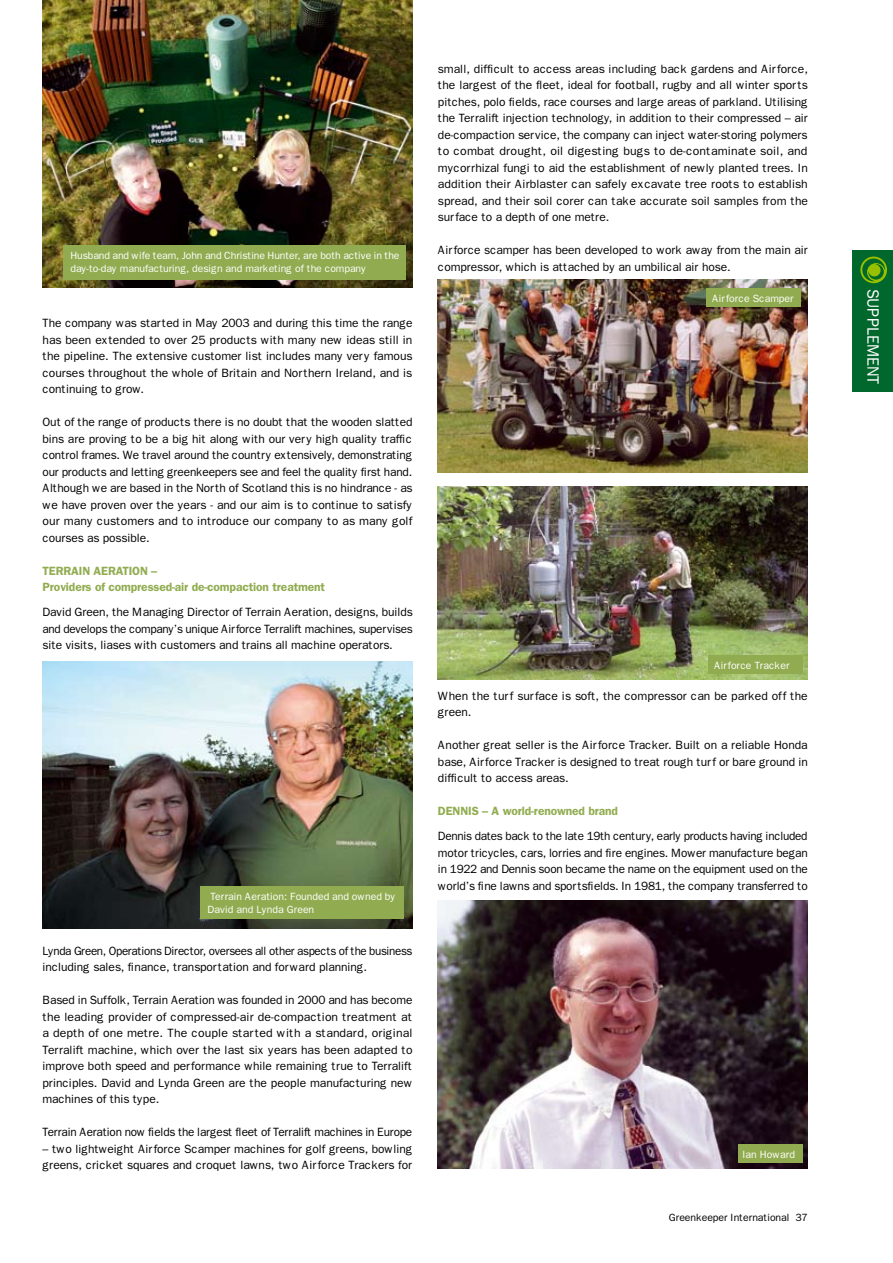
<style>
.page{position:relative;width:893px;height:1263px;background:#fff}
.page>*{position:absolute;margin:0;border:0;box-sizing:border-box;transform-origin:0 0}
.t1{font:16.5px "Franklin Gothic";letter-spacing:-.025em;color:#fff}
.t2{font:12px/16.5px "Franklin Gothic";letter-spacing:-.01em;color:#000;text-align:justify}
.t3{font:12px/16.5px "Franklin Gothic";letter-spacing:-.03em;color:#000}
.t4{font:600 12px/16.5px "Franklin Gothic";letter-spacing:-.01em;color:#91ac50}
.t5{font:10.5px/13.5px "Franklin Gothic";letter-spacing:-.01em;color:#fff}
.t6{font:10.5px "Franklin Gothic";letter-spacing:-.01em;color:#000}
</style>
<div class="page">
<img style="left:43px;top:0;width:369px;height:287px">
<div style="left:63px;top:245px;width:343px;height:34px;background:#91ac50"></div>
<img style="left:43px;top:661px;width:369px;height:267px">
<div style="left:201px;top:886px;width:203px;height:33px;background:#91ac50"></div>
<img style="left:438px;top:280px;width:370px;height:193px">
<div style="left:707px;top:288px;width:94px;height:19px;background:#91ac50"></div>
<img style="left:438px;top:900px;width:370px;height:269px">
<div style="left:738px;top:1144px;width:64px;height:19px;background:#91ac50"></div>
<img style="left:438px;top:487px;width:370px;height:193px">
<div style="left:708px;top:655px;width:95px;height:19px;background:#91ac50"></div>
<div style="left:852px;top:251px;width:41px;height:141px;background:#00672d"></div>
<svg style="left:860px;top:257px;width:27px;height:26px"></svg>
<svg style="left:862px;top:258px;width:23px;height:23px"></svg>
<p class="t5" style="left:71px;top:249px;width:331px">Husband and wife team, John and Christine Hunter, are both active in the day-to-day manufacturing, design and marketing of the company</p>
<p class="t2" style="left:43px;top:315px;width:371px">The company was started in May 2003 and during this time the range has been extended to over 25 products with many new ideas still in the pipeline. The extensive customer list includes many very famous courses throughout the whole of Britain and Northern Ireland, and is continuing to grow.</p>
<p class="t2" style="left:43px;top:414px;width:372px">Out of the range of products there is no doubt that the wooden slatted bins are proving to be a big hit along with our very high quality traffic control frames. We travel around the country extensively, demonstrating our products and letting greenkeepers see and feel the quality first hand.<br>Although we are based in the North of Scotland this is no hindrance - as we have proven over the years - and our aim is to continue to satisfy our many customers and to introduce our company to as many golf courses as possible.</p>
<p class="t4" style="left:43px;top:562px;width:14px">Terrain</p>
<p class="t4" style="left:94px;top:562px;width:16px">Aeration</p>
<p class="t4" style="left:43px;top:562px;width:284px;text-indent:109px">–<br>Providers of compressed-air de-compaction treatment</p>
<p class="t2" style="left:43px;top:604px;width:372px">David Green, the Managing Director of Terrain Aeration, designs, builds and develops the company’s unique Airforce Terralift machines, supervises site visits, liases with customers and trains all machine operators.</p>
<p class="t5" style="left:208px;top:889px;width:189px">Terrain Aeration: Founded and owned by<br>David and Lynda Green</p>
<p class="t3" style="left:43px;top:942px;width:371px">Lynda Green, Operations Director, oversees all other aspects of the business including sales, finance, transportation and forward planning.</p>
<p class="t2" style="left:43px;top:992px;width:372px">Based in Suffolk, Terrain Aeration was founded in 2000 and has become the leading provider of compressed-air de-compaction treatment at a depth of one metre. The couple started with a standard, original Terralift machine, which over the last six years has been adapted to improve both speed and performance while remaining true to Terralift principles. David and Lynda Green are the people manufacturing new machines of this type.</p>
<p class="t2" style="left:43px;top:1124px;width:371px">Terrain Aeration now fields the largest fleet of Terralift machines in Europe</p>
<p class="t2" style="left:43px;top:1140px;width:371px">– two lightweight Airforce Scamper machines for golf greens, bowling greens, cricket squares and croquet lawns, two Airforce Trackers for</p>
<p class="t2" style="left:438px;top:61px;width:372px">small, difficult to access areas including back gardens and Airforce, the largest of the fleet, ideal for football, rugby and all winter sports pitches, polo fields, race courses and large areas of parkland. Utilising the Terralift injection technology, in addition to their compressed – air de-compaction service, the company can inject water-storing polymers to combat drought, oil digesting bugs to de-contaminate soil, and mycorrhizal fungi to aid the establishment of newly planted trees. In addition their Airblaster can safely excavate tree roots to establish spread, and their soil corer can take accurate soil samples from the surface to a depth of one metre.</p>
<p class="t2" style="left:438px;top:242px;width:371px">Airforce scamper has been developed to work away from the main air compressor, which is attached by an umbilical air hose.</p>
<p class="t5" style="left:712px;top:292px;width:83px">Airforce Scamper</p>
<p class="t5" style="left:714px;top:659px;width:77px">Airforce Tracker</p>
<p class="t2" style="left:438px;top:688px;width:371px">When the turf surface is soft, the compressor can be parked off the green.</p>
<p class="t2" style="left:438px;top:737px;width:371px">Another great seller is the Airforce Tracker. Built on a reliable Honda base, Airforce Tracker is designed to treat rough turf or bare ground in difficult to access areas.</p>
<p class="t4" style="left:438px;top:803px;width:16px">Dennis</p>
<p class="t4" style="left:482px;top:803px;width:137px">– A world-renowned brand</p>
<p class="t2" style="left:438px;top:828px;width:371px">Dennis dates back to the late 19th century, early products having included motor tricycles, cars, lorries and fire engines. Mower manufacture began in 1922 and Dennis soon became the name on the equipment used on the world’s fine lawns and sportsfields. In 1981, the company transferred to</p>
<p class="t5" style="left:742px;top:1148px;width:54px">Ian Howard</p>
<p class="t6" style="left:669px;top:1212px;width:140px">Greenkeeper International 37</p>
<h1 class="t1" style="left:882px;top:289px;width:97px;rotate:90deg">SUPPLEMENT</h1>
</div>
